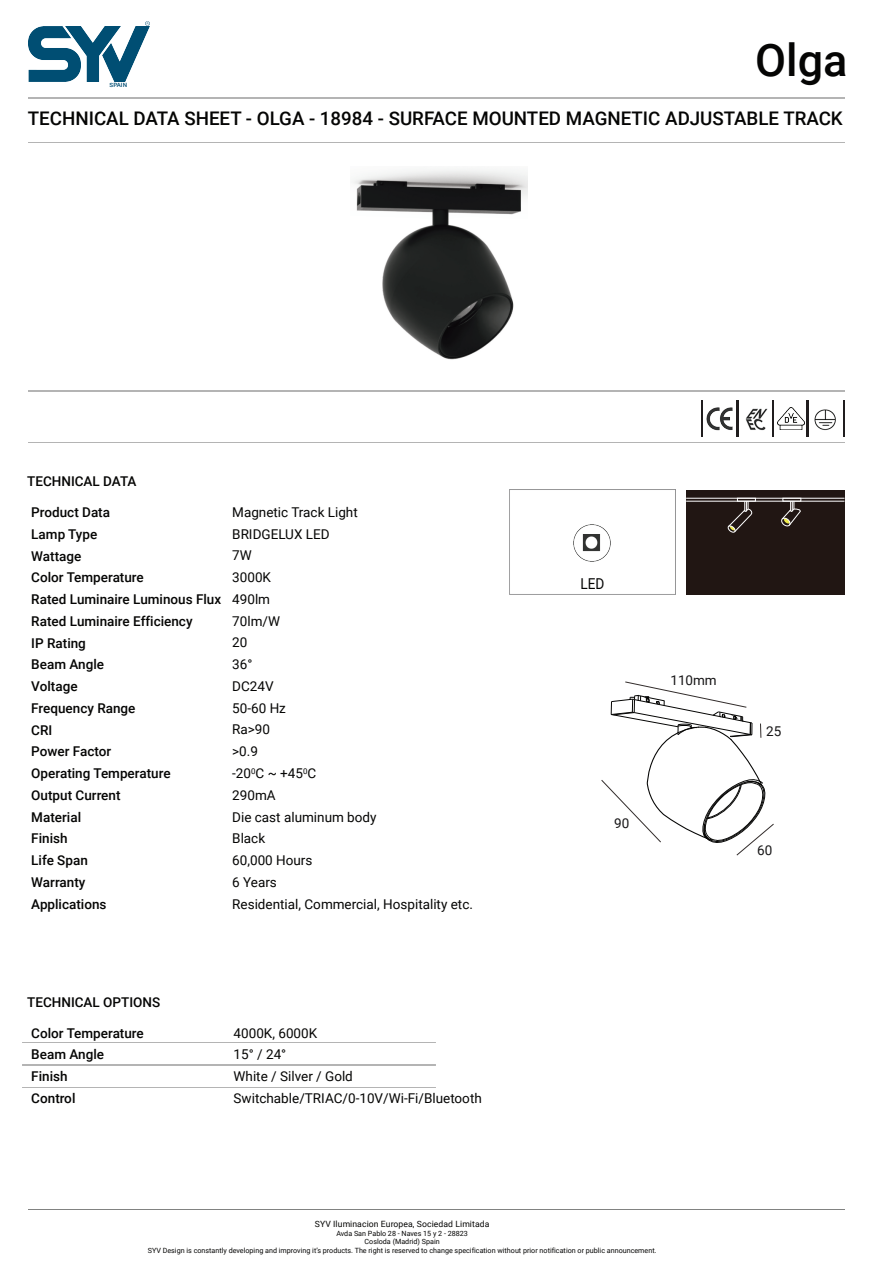
<style>
.page{position:relative;width:893px;height:1263px;background:#fff}
.page>*{position:absolute;margin:0;border:0;box-sizing:border-box;transform-origin:0 0}
.t1{font:500 45px "Roboto";color:#050504}
.t2{font:500 18.75px "Roboto";color:#050504}
.t3{font:15px "Roboto";color:#050504;scale:.91 1}
.t4{font:500 13.5px/21.8px "Roboto";color:#050504}
.t5{font:13.5px/21.8px "Roboto";color:#050504}
.t6{font:13.5px "Roboto";color:#161516}
.t7{font:8.55px "Roboto";letter-spacing:.01em;color:#050504}
.t8{font:7.2px/8.6px "Roboto";color:#050504;text-align:center}
.t9{font:500 5.85px "Roboto";color:#004e74;scale:1.07 1}
</style>
<div class="page">
<img style="left:707px;top:407px;width:26px;height:24px">
<img style="left:777px;top:408px;width:27px;height:21px">
<img style="left:745px;top:408px;width:23px;height:23px">
<img style="left:737px;top:401px;width:1px;height:36px">
<img style="left:772px;top:401px;width:1px;height:36px">
<img style="left:807px;top:401px;width:1px;height:36px">
<img style="left:843px;top:401px;width:1px;height:36px">
<img style="left:701px;top:401px;width:1px;height:36px">
<img style="left:814px;top:409px;width:22px;height:22px">
<img style="left:120px;top:26px;width:30px;height:56px">
<img style="left:80px;top:26px;width:40px;height:56px">
<img style="left:29px;top:26px;width:51px;height:56px">
<svg style="left:146px;top:21px;width:4px;height:4px"></svg>
<img style="left:509px;top:489px;width:167px;height:106px">
<div style="left:686px;top:490px;width:158px;height:104px;background:#211613"></div>
<hr style="left:686px;top:498px;width:158px;height:1px;background:#fff">
<hr style="left:686px;top:501px;width:158px;height:1px;background:#fff">
<div style="left:783px;top:498px;width:18px;height:3px;border:1px solid #fff"></div>
<div style="left:737px;top:498px;width:19px;height:3px;border:1px solid #fff"></div>
<svg style="left:728px;top:501px;width:26px;height:32px"></svg>
<svg style="left:781px;top:501px;width:21px;height:25px"></svg>
<img style="left:574px;top:525px;width:37px;height:37px">
<svg style="left:601px;top:681px;width:173px;height:175px"></svg>
<img style="left:352px;top:169px;width:176px;height:191px">
<h1 class="t1" style="left:755px;top:28px;width:94px">Olga</h1>
<h2 class="t2" style="left:28px;top:105px;width:816px">TECHNICAL DATA SHEET - OLGA - 18984 - SURFACE MOUNTED MAGNETIC ADJUSTABLE TRACK</h2>
<p class="t9" style="left:110px;top:81px;width:18px">SPAIN</p>
<p class="t4" style="left:27px;top:470px;width:111px">TECHNICAL DATA</p>
<p class="t4" style="left:31px;top:501px;width:191px">Product Data<br>Lamp Type<br>Wattage<br>Color Temperature<br>Rated Luminaire Luminous Flux<br>Rated Luminaire Efficiency<br>IP Rating<br>Beam Angle<br>Voltage<br>Frequency Range<br>CRI<br>Power Factor<br>Operating Temperature<br>Output Current<br>Material<br>Finish<br>Life Span<br>Warranty<br>Applications</p>
<p class="t5" style="left:232px;top:501px;width:242px">Magnetic Track Light<br>BRIDGELUX LED<br>7W<br>3000K<br>490lm<br>70lm/W<br>20<br>36°<br>DC24V<br>50-60 Hz<br>Ra&gt;90<br>&gt;0.9<br>-20<sup>0</sup>C ~ +45<sup>0</sup>C<br>290mA<br>Die cast aluminum body<br>Black<br>60,000 Hours<br>6 Years<br>Residential, Commercial, Hospitality etc.</p>
<p class="t4" style="left:27px;top:990px;width:135px">TECHNICAL OPTIONS</p>
<p class="t4" style="left:31px;top:1021px;width:114px">Color Temperature<br>Beam Angle<br>Finish<br>Control</p>
<p class="t5" style="left:234px;top:1021px;width:250px">4000K, 6000K<br>15° / 24°<br>White / Silver / Gold<br>Switchable/TRIAC/0-10V/Wi-Fi/Bluetooth</p>
<p class="t3" style="left:580px;top:573px;width:28px">LED</p>
<p class="t6" style="left:614px;top:813px;width:17px">90</p>
<p class="t6" style="left:670px;top:670px;width:48px">110mm</p>
<p class="t6" style="left:766px;top:722px;width:17px">25</p>
<p class="t6" style="left:757px;top:841px;width:17px">60</p>
<p class="t7" style="left:315px;top:1218px;width:176px">SYV Iluminacion Europea, Sociedad Limitada</p>
<p class="t8" style="left:148px;top:1228px;width:510px">Avda San Pablo 28 - Naves 15 y 2 - 28823<br>Cosloda (Madrid) Spain<br>SYV Design is constantly developing and improving it’s products. The right is reserved to change specification without prior notification or public announcement.</p>
</div>
